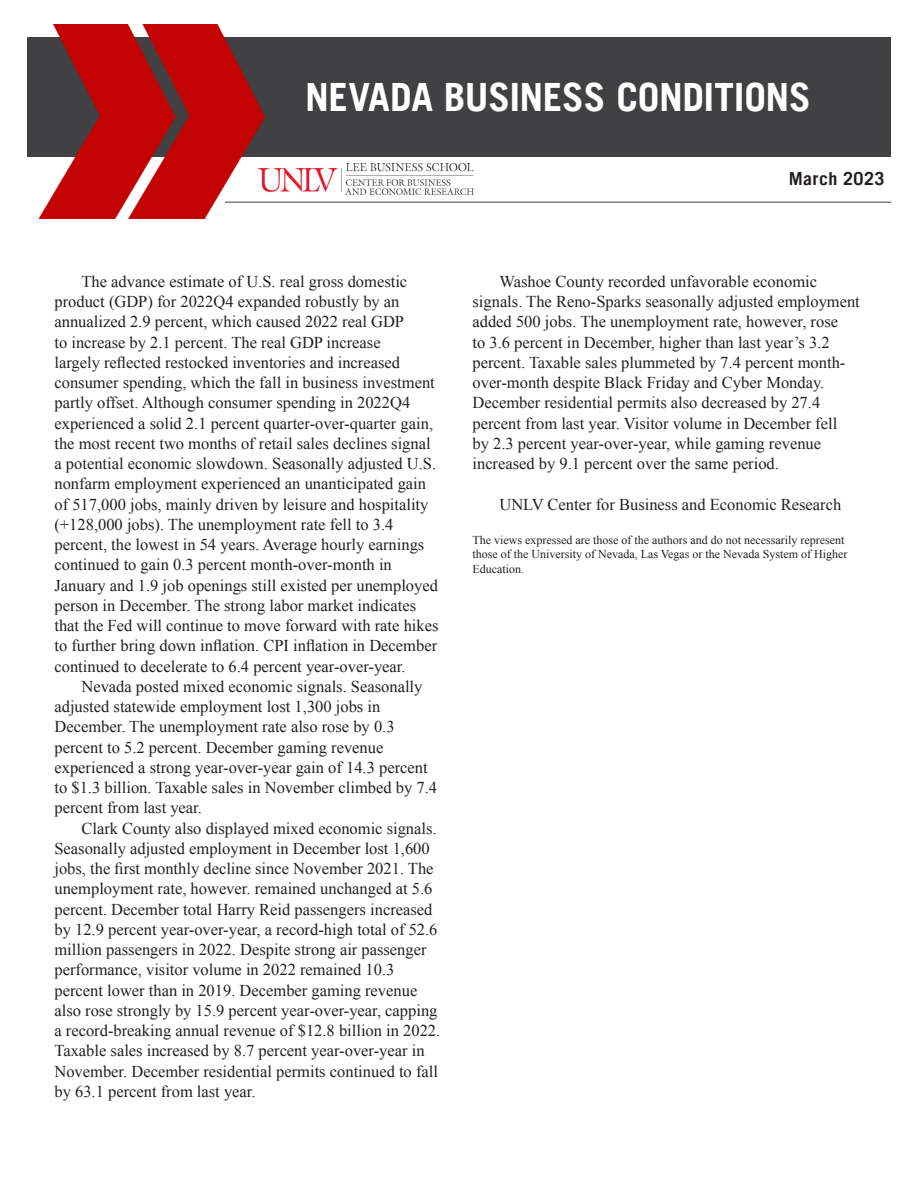
<style>
.page{position:relative;width:918px;height:1188px;background:#fff}
.page>*{position:absolute;margin:0;border:0;box-sizing:border-box;transform-origin:0 0}
.t1{font:700 39px "Trade Gothic LT";letter-spacing:-.01em;color:#fff}
.t2{font:700 18px "Trade Gothic LT";letter-spacing:.02em;color:#231f20}
.t3{font:16.5px/20.2px "Times New Roman";color:#231f20}
.t4{font:12px/14.4px "Times New Roman";color:#231f20}
</style>
<div class="page">
<div style="left:27px;top:38px;width:864px;height:119px;background:#414042"></div>
<img style="left:265px;top:164px;width:208px;height:31px">
<img style="left:38px;top:25px;width:227px;height:194px">
<hr style="left:225px;top:202px;width:666px;height:1px;background:#414042">
<p class="t1" style="left:305px;top:73px;width:507px">NEVADA BUSINESS CONDITIONS</p>
<p class="t2" style="left:789px;top:167px;width:97px">March 2023</p>
<p class="t3" style="left:54px;top:271px;width:386px;text-indent:27px">The advance estimate of U.S. real gross domestic product (GDP) for 2022Q4 expanded robustly by an annualized 2.9 percent, which caused 2022 real GDP<br>to increase by 2.1 percent. The real GDP increase<br>largely reflected restocked inventories and increased consumer spending, which the fall in business investment partly offset. Although consumer spending in 2022Q4 experienced a solid 2.1 percent quarter-over-quarter gain, the most recent two months of retail sales declines signal a potential economic slowdown. Seasonally adjusted U.S. nonfarm employment experienced an unanticipated gain of 517,000 jobs, mainly driven by leisure and hospitality (+128,000 jobs). The unemployment rate fell to 3.4 percent, the lowest in 54 years. Average hourly earnings continued to gain 0.3 percent month-over-month in January and 1.9 job openings still existed per unemployed person in December. The strong labor market indicates that the Fed will continue to move forward with rate hikes to further bring down inflation. CPI inflation in December continued to decelerate to 6.4 percent year-over-year.</p>
<p class="t3" style="left:54px;top:676px;width:384px;text-indent:27px">Nevada posted mixed economic signals. Seasonally adjusted statewide employment lost 1,300 jobs in December. The unemployment rate also rose by 0.3 percent to 5.2 percent. December gaming revenue experienced a strong year-over-year gain of 14.3 percent to $1.3 billion. Taxable sales in November climbed by 7.4 percent from last year.</p>
<p class="t3" style="left:54px;top:818px;width:387px;text-indent:27px">Clark County also displayed mixed economic signals.<br>Seasonally adjusted employment in December lost 1,600 jobs, the first monthly decline since November 2021. The unemployment rate, however. remained unchanged at 5.6 percent. December total Harry Reid passengers increased by 12.9 percent year-over-year, a record-high total of 52.6 million passengers in 2022. Despite strong air passenger performance, visitor volume in 2022 remained 10.3 percent lower than in 2019. December gaming revenue also rose strongly by 15.9 percent year-over-year, capping a record-breaking annual revenue of $12.8 billion in 2022.<br>Taxable sales increased by 8.7 percent year-over-year in November. December residential permits continued to fall by 63.1 percent from last year.</p>
<p class="t3" style="left:472px;top:271px;width:389px;text-indent:27px">Washoe County recorded unfavorable economic signals. The Reno-Sparks seasonally adjusted employment added 500 jobs. The unemployment rate, however, rose<br>to 3.6 percent in December, higher than last year’s 3.2 percent. Taxable sales plummeted by 7.4 percent month&shy;over-month despite Black Friday and Cyber Monday.<br>December residential permits also decreased by 27.4 percent from last year. Visitor volume in December fell<br>by 2.3 percent year-over-year, while gaming revenue increased by 9.1 percent over the same period.</p>
<p class="t3" style="left:500px;top:494px;width:343px">UNLV Center for Business and Economic Research</p>
<p class="t4" style="left:472px;top:532px;width:377px">The views expressed are those of the authors and do not necessarily represent those of the University of Nevada, Las Vegas or the Nevada System of Higher<br>Education.</p>
</div>
